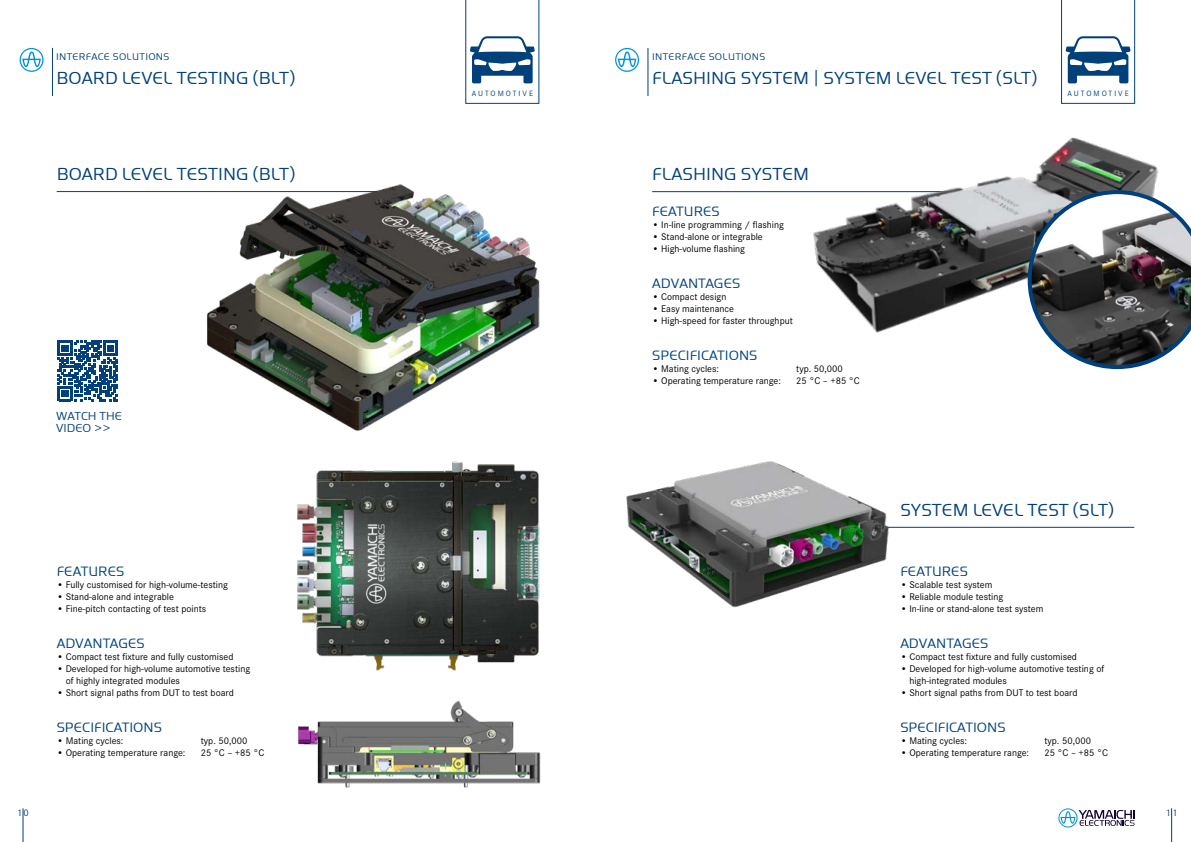
<style>
.page{position:relative;width:1191px;height:842px;background:#fff}
.page>*{position:absolute;margin:0;border:0;box-sizing:border-box;transform-origin:0 0}
.t1{font:18px "Handel Gothic ITC Com";color:#00417b}
.t2{font:14px "Handel Gothic ITC Com";color:#00417b}
.t3{font:12px/12px "Handel Gothic ITC Com";color:#00417b}
.t4{font:10px/12px "Corporate S";color:#000}
.t5{font:10px "Handel Gothic ITC Com";letter-spacing:.03em;color:#00417b}
.t6{font:10px "Corporate S";color:#00417b}
.t7{font:8px "Corporate S";letter-spacing:.255em;color:#00417b}
</style>
<div class="page">
<hr style="left:23px;top:808px;width:1px;height:34px;background:#00417b">
<hr style="left:1171px;top:808px;width:1px;height:34px;background:#00417b">
<svg style="left:1058px;top:808px;width:77px;height:19px"></svg>
<svg style="left:615px;top:48px;width:24px;height:24px"></svg>
<svg style="left:20px;top:48px;width:24px;height:24px"></svg>
<hr style="left:52px;top:48px;width:1px;height:48px;background:#00417b">
<hr style="left:647px;top:48px;width:1px;height:48px;background:#00417b">
<img style="left:187px;top:184px;width:353px;height:247px">
<img style="left:297px;top:461px;width:243px;height:210px">
<img style="left:298px;top:700px;width:243px;height:88px">
<hr style="left:57px;top:191px;width:320px;height:1px;background:#00417b">
<hr style="left:652px;top:191px;width:406px;height:1px;background:#00417b">
<img style="left:803px;top:137px;width:355px;height:233px">
<hr style="left:756px;top:527px;width:378px;height:1px;background:#00417b">
<img style="left:626px;top:461px;width:290px;height:147px">
<svg style="left:58px;top:341px;width:60px;height:60px"></svg>
<svg style="left:1027px;top:190px;width:164px;height:179px"></svg>
<svg style="left:465px;top:0;width:74px;height:104px"></svg>
<svg style="left:1061px;top:0;width:74px;height:104px"></svg>
<p class="t5" style="left:56px;top:51px;width:115px">INTERFACE SOLUTIONS</p>
<h1 class="t1" style="left:57px;top:68px;width:240px">BOARD LEVEL TESTING (BLT)</h1>
<p class="t5" style="left:652px;top:51px;width:115px">INTERFACE SOLUTIONS</p>
<h1 class="t1" style="left:652px;top:68px;width:387px">FLASHING SYSTEM | SYSTEM LEVEL TEST (SLT)</h1>
<p class="t7" style="left:472px;top:88px;width:63px">AUTOMOTIVE</p>
<p class="t7" style="left:1067px;top:88px;width:63px">AUTOMOTIVE</p>
<h1 class="t1" style="left:57px;top:164px;width:240px">BOARD LEVEL TESTING (BLT)</h1>
<h1 class="t1" style="left:652px;top:164px;width:158px">FLASHING SYSTEM</h1>
<h2 class="t2" style="left:652px;top:204px;width:69px">FEATURES</h2>
<p class="t4" style="left:652px;top:218px;width:133px">• In-line programming / flashing</p>
<p class="t4" style="left:652px;top:230px;width:112px">• Stand-alone or integrable</p>
<p class="t4" style="left:652px;top:242px;width:94px">• High-volume flashing</p>
<h2 class="t2" style="left:652px;top:276px;width:90px">ADVANTAGES</h2>
<p class="t4" style="left:652px;top:290px;width:76px">• Compact design</p>
<p class="t4" style="left:652px;top:302px;width:83px">• Easy maintenance</p>
<p class="t4" style="left:652px;top:314px;width:142px">• High-speed for faster throughput</p>
<p class="t3" style="left:56px;top:410px;width:67px">WATCH THE<br>VIDEO &gt;&gt;</p>
<h2 class="t2" style="left:57px;top:564px;width:69px">FEATURES</h2>
<p class="t4" style="left:57px;top:578px;width:173px">• Fully customised for high-volume-testing</p>
<p class="t4" style="left:57px;top:590px;width:119px">• Stand-alone and integrable</p>
<p class="t4" style="left:57px;top:602px;width:151px">• Fine-pitch contacting of test points</p>
<h2 class="t2" style="left:57px;top:636px;width:90px">ADVANTAGES</h2>
<p class="t4" style="left:57px;top:650px;width:178px">• Compact test fixture and fully customised</p>
<p class="t4" style="left:66px;top:662px;width:186px;text-indent:-9px">• Developed for high-volume automotive testing of highly integrated modules</p>
<p class="t4" style="left:57px;top:686px;width:179px">• Short signal paths from DUT to test board</p>
<h2 class="t2" style="left:57px;top:720px;width:107px">SPECIFICATIONS</h2>
<p class="t4" style="left:57px;top:734px;width:68px">• Mating cycles:</p>
<p class="t4" style="left:201px;top:734px;width:48px">typ. 50,000</p>
<p class="t4" style="left:57px;top:746px;width:130px">• Operating temperature range:</p>
<p class="t4" style="left:201px;top:746px;width:65px">25 °C – +85 °C</p>
<h2 class="t2" style="left:652px;top:348px;width:107px">SPECIFICATIONS</h2>
<p class="t4" style="left:652px;top:362px;width:68px">• Mating cycles:</p>
<p class="t4" style="left:796px;top:362px;width:48px">typ. 50,000</p>
<p class="t4" style="left:652px;top:374px;width:130px">• Operating temperature range:</p>
<p class="t4" style="left:796px;top:374px;width:65px">25 °C – +85 °C</p>
<h1 class="t1" style="left:900px;top:500px;width:215px">SYSTEM LEVEL TEST (SLT)</h1>
<h2 class="t2" style="left:900px;top:564px;width:69px">FEATURES</h2>
<p class="t4" style="left:900px;top:578px;width:93px">• Scalable test system</p>
<p class="t4" style="left:900px;top:590px;width:104px">• Reliable module testing</p>
<p class="t4" style="left:900px;top:602px;width:144px">• In-line or stand-alone test system</p>
<h2 class="t2" style="left:900px;top:636px;width:90px">ADVANTAGES</h2>
<p class="t4" style="left:900px;top:650px;width:178px">• Compact test fixture and fully customised</p>
<p class="t4" style="left:909px;top:662px;width:196px;text-indent:-9px">• Developed for high-volume automotive testing of high-integrated modules</p>
<p class="t4" style="left:900px;top:686px;width:179px">• Short signal paths from DUT to test board</p>
<h2 class="t2" style="left:900px;top:720px;width:107px">SPECIFICATIONS</h2>
<p class="t4" style="left:900px;top:734px;width:68px">• Mating cycles:</p>
<p class="t4" style="left:1044px;top:734px;width:48px">typ. 50,000</p>
<p class="t4" style="left:900px;top:746px;width:130px">• Operating temperature range:</p>
<p class="t4" style="left:1044px;top:746px;width:65px">25 °C – +85 °C</p>
<p class="t6" style="left:17px;top:806px;width:14px">10</p>
<p class="t6" style="left:1165px;top:806px;width:14px">11</p>
</div>
